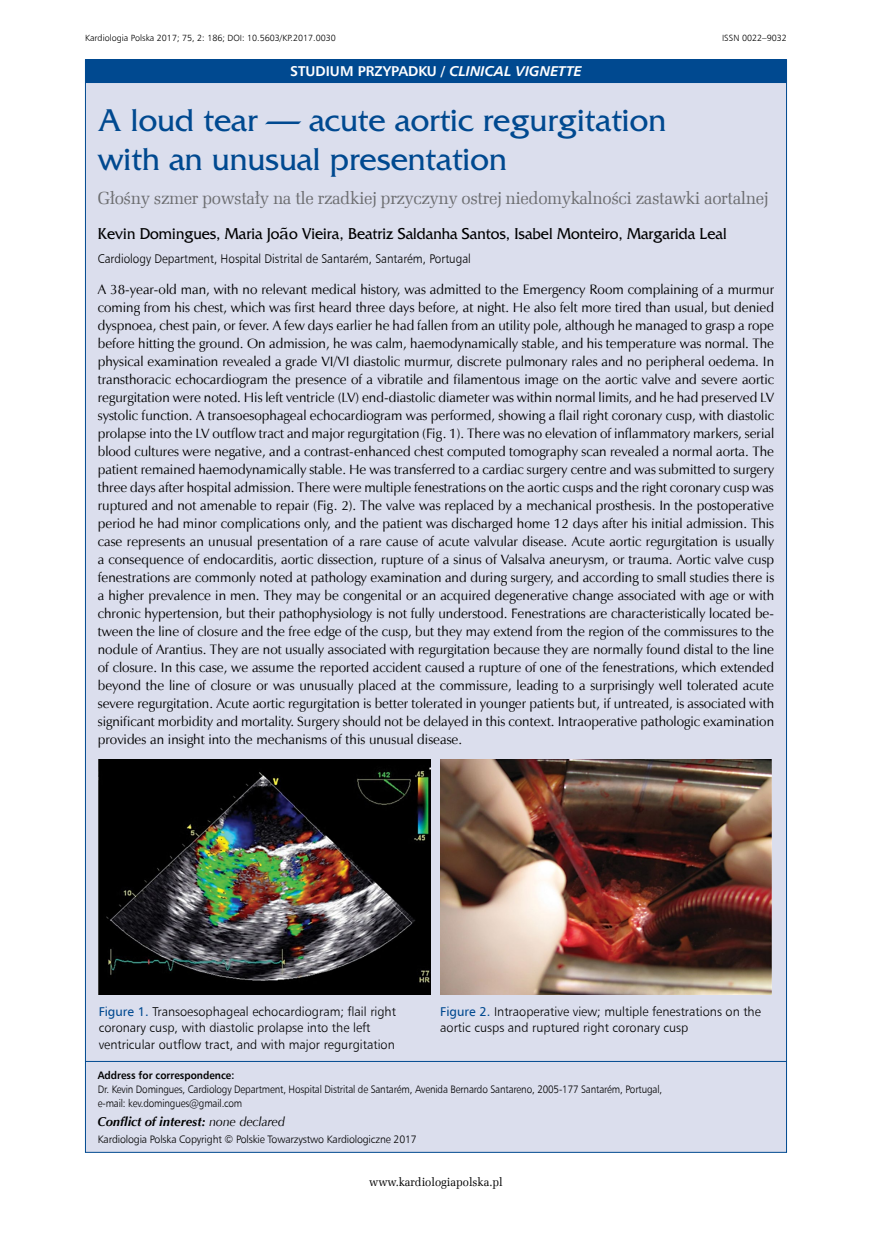
<style>
.page{position:relative;width:872px;height:1234px;background:#fff}
.page>*{position:absolute;margin:0;border:0;box-sizing:border-box;transform-origin:0 0}
._01_Tytul_pierwszy{font:33px/39px "France";color:#004990}
._02_Tytul_drugi{font:17.55px "Zapf Ellipt EU";letter-spacing:-.025em;color:#6d6e71}
._03_Autor{font:16.5px "France";color:#000;scale:.94 1}
.t1{font:700 14.25px "Humnst 777 EU";color:#fff}
._09_Tekst_pierwszy_A{font:13.65px/18px "Zapf Humnst EU";color:#000;text-align:justify}
._26_Rycina_podpis{font:12.75px/16.5px "Humnst 777 Lt EU";color:#000}
._18_Konflikt{font:italic 700 12.75px "Zapf Humnst EU";color:#000}
._04_Praca{font:12.6px "Humnst 777 Lt EU";color:#000;scale:.93 1}
.t2{font:12px "Zapf Ellipt EU";color:#000;scale:.95 1}
._05_Adres_do_korespo{font:10.8px/14.2px "Humnst 777 Lt EU";letter-spacing:-.015em;color:#000;scale:.92 1}
._05_Adres_do_korespo-2{font:10.8px "Humnst 777 Lt EU";letter-spacing:-.015em;color:#000}
.t3{font:9px "Humnst 777 Lt EU";color:#000}
.s1{font-style:italic}
.s2{font-family:"Century Oldst EU"}
.s3{font-family:"Humnst 777 EU";color:#004990}
.s4{font-family:"Humnst 777 EU";font-weight:700}
.s5{font-weight:400}
</style>
<div class="page">
<div style="left:85px;top:60px;width:702px;height:1092px;background:#dbdeed;border:1px solid #004990"></div>
<div style="left:85px;top:59px;width:702px;height:24px;background:#004990"></div>
<hr style="left:85px;top:1060px;width:702px;height:1px;background:#004990">
<img style="left:99px;top:759px;width:331px;height:235px">
<img style="left:440px;top:759px;width:332px;height:235px">
<p class="t3" style="left:85px;top:33px;width:252px">Kardiologia Polska 2017; 75, 2: 186; DOI: 10.5603/KP.2017.0030</p>
<p class="t3" style="left:722px;top:33px;width:66px">ISSN 0022–9032</p>
<p class="t1" style="left:290px;top:62px;width:293px">STUDIUM PRZYPADKU / <span class="s1">CLINICAL VIGNETTE</span></p>
<p class="_01_Tytul_pierwszy" style="left:98px;top:101px;width:570px">A loud tear — acute aortic regurgitation with an unusual presentation</p>
<p class="_02_Tytul_drugi" style="left:98px;top:187px;width:672px">Głośny szmer powstały na tle rzadkiej przyczyny ostrej niedomykalności zastawki aortalnej</p>
<p class="_03_Autor" style="left:98px;top:225px;width:670px">Kevin Domingues, Maria Jo<span class="s2">ã</span>o Vieira, Beatriz Saldanha Santos, Isabel Monteiro, Margarida Leal</p>
<p class="_04_Praca" style="left:98px;top:251px;width:403px">Cardiology Department, Hospital Distrital de Santarém, Santarém, Portugal</p>
<p class="_09_Tekst_pierwszy_A" style="left:98px;top:280px;width:678px">A 38-year-old man, with no relevant medical history, was admitted to the Emergency Room complaining of a murmur coming from his chest, which was first heard three days before, at night. He also felt more tired than usual, but denied dyspnoea, chest pain, or fever. A few days earlier he had fallen from an utility pole, although he managed to grasp a rope before hitting the ground. On admission, he was calm, haemodynamically stable, and his temperature was normal. The physical examination revealed a grade VI/VI diastolic murmur, discrete pulmonary rales and no peripheral oedema. In transthoracic echocardiogram the presence of a vibratile and filamentous image on the aortic valve and severe aortic regurgitation were noted. His left ventricle (LV) end-diastolic diameter was within normal limits, and he had preserved LV systolic function. A transoesophageal echocardiogram was performed, showing a flail right coronary cusp, with diastolic prolapse into the LV outflow tract and major regurgitation (Fig. 1). There was no elevation of inflammatory markers, serial blood cultures were negative, and a contrast-enhanced chest computed tomography scan revealed a normal aorta. The patient remained haemodynamically stable. He was transferred to a cardiac surgery centre and was submitted to surgery three days after hospital admission. There were multiple fenestrations on the aortic cusps and the right coronary cusp was ruptured and not amenable to repair (Fig. 2). The valve was replaced by a mechanical prosthesis. In the postoperative period he had minor complications only, and the patient was discharged home 12 days after his initial admission. This case represents an unusual presentation of a rare cause of acute valvular disease. Acute aortic regurgitation is usually a consequence of endocarditis, aortic dissection, rupture of a sinus of Valsalva aneurysm, or trauma. Aortic valve cusp fenestrations are commonly noted at pathology examination and during surgery, and according to small studies there is a higher prevalence in men. They may be congenital or an acquired degenerative change associated with age or with chronic hypertension, but their pathophysiology is not fully understood. Fenestrations are characteristically located be&shy;tween the line of closure and the free edge of the cusp, but they may extend from the region of the commissures to the nodule of Arantius. They are not usually associated with regurgitation because they are normally found distal to the line of closure. In this case, we assume the reported accident caused a rupture of one of the fenestrations, which extended beyond the line of closure or was unusually placed at the commissure, leading to a surprisingly well tolerated acute severe regurgitation. Acute aortic regurgitation is better tolerated in younger patients but, if untreated, is associated with significant morbidity and mortality. Surgery should not be delayed in this context. Intraoperative pathologic examination provides an insight into the mechanisms of this unusual disease.</p>
<p class="_26_Rycina_podpis" style="left:99px;top:1002px;width:299px"><span class="s3">Figure 1.</span> Transoesophageal echocardiogram; flail right coronary cusp, with diastolic prolapse into the left ventricular outflow tract, and with major regurgitation</p>
<p class="_26_Rycina_podpis" style="left:440px;top:1002px;width:322px"><span class="s3">Figure 2.</span> Intraoperative view; multiple fenestrations on the aortic cusps and ruptured right coronary cusp</p>
<p class="_05_Adres_do_korespo" style="left:98px;top:1067px;width:615px"><span class="s4">Address for correspondence:<br></span>Dr. Kevin Domingues, Cardiology Department, Hospital Distrital de Santarém, Avenida Bernardo Santareno, 2005-177 Santarém, Portugal, e-mail: kev.domingues@gmail.com</p>
<p class="_18_Konflikt" style="left:98px;top:1113px;width:189px">Conflict of interest: <span class="s5">none declared</span></p>
<p class="_05_Adres_do_korespo-2" style="left:98px;top:1131px;width:320px">Kardiologia Polska Copyright © Polskie Towarzystwo Kardiologiczne 2017</p>
<p class="t2" style="left:369px;top:1174px;width:142px">www.kardiologiapolska.pl</p>
</div>
